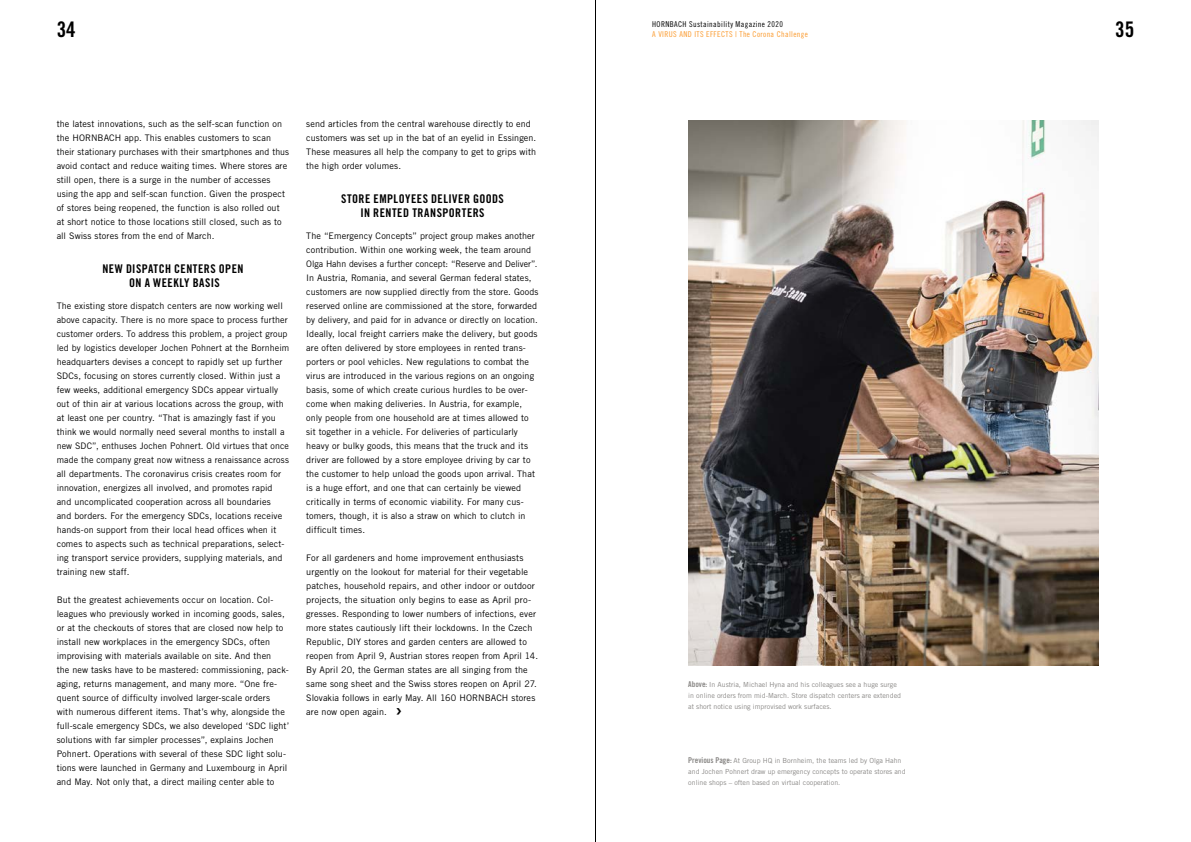
<style>
.page{position:relative;width:1191px;height:842px;background:#fff}
.page>*{position:absolute;margin:0;border:0;box-sizing:border-box;transform-origin:0 0}
.t1{font:21.5px "Trade Gothic LT Std Bd Cn 20";color:#000}
.t2{font:21.1px "Trade Gothic LT Std Bd Cn 20";color:#000}
.t3{font:12px/14px "Trade Gothic LT Std Bd Cn 20";letter-spacing:.035em;color:#000;text-align:center}
.t4{font:9px/14px "Trade Gothic LT Std";letter-spacing:.01em;color:#000}
.t5{font:8px "Trade Gothic LT Std Cn 18";letter-spacing:.05em;color:#fb9a2d}
.t6{font:8px "Trade Gothic LT Std Cn 18";letter-spacing:.05em;color:#000}
.t7{font:7px/11px "Trade Gothic LT Std";color:#898785}
.s1{font-family:"Trade Gothic LT Std Bd Cn 20";font-size:8px}
</style>
<div class="page">
<img style="left:688px;top:121px;width:410px;height:545px">
<hr style="left:595px;top:0;width:1px;height:842px;background:#000">
<h1 class="t1" style="left:57px;top:16px;width:21px">34</h1>
<h1 class="t1" style="left:1115px;top:16px;width:21px">35</h1>
<p class="t6" style="left:652px;top:19px;width:132px">HORNBACH Sustainability Magazine 2020</p>
<p class="t5" style="left:652px;top:29px;width:157px">A VIRUS AND ITS EFFECTS | The Corona Challenge</p>
<p class="t4" style="left:57px;top:117px;width:234px">the latest innovations, such as the self-scan function on the HORNBACH app. This enables customers to scan their stationary purchases with their smartphones and thus avoid contact and reduce waiting times. Where stores are still open, there is a surge in the number of accesses using the app and self-scan function. Given the prospect of stores being reopened, the function is also rolled out at short notice to those locations still closed, such as to all Swiss stores from the end of March.</p>
<h3 class="t3" style="left:102px;top:261px;width:142px">NEW DISPATCH CENTERS OPEN<br>ON A WEEKLY BASIS</h3>
<p class="t4" style="left:57px;top:299px;width:234px">The existing store dispatch centers are now working well above capacity. There is no more space to process further customer orders. To address this problem, a project group led by logistics developer Jochen Pohnert at the Bornheim headquarters devises a concept to rapidly set up further SDCs, focusing on stores currently closed. Within just a few weeks, additional emergency SDCs appear virtually out of thin air at various locations across the group, with at least one per country. “That is amazingly fast if you think we would normally need several months to install a new SDC”, enthuses Jochen Pohnert. Old virtues that once made the company great now witness a renaissance across all departments. The coronavirus crisis creates room for innovation, energizes all involved, and promotes rapid and uncomplicated cooperation across all boundaries<br>and borders. For the emergency SDCs, locations receive hands-on support from their local head offices when it comes to aspects such as technical preparations, select&shy;ing transport service providers, supplying materials, and training new staff.</p>
<p class="t4" style="left:57px;top:593px;width:234px">But the greatest achievements occur on location. Col&shy;leagues who previously worked in incoming goods, sales, or at the checkouts of stores that are closed now help to install new workplaces in the emergency SDCs, often improvising with materials available on site. And then<br>the new tasks have to be mastered: commissioning, pack&shy;aging, returns management, and many more. “One fre&shy;quent source of difficulty involved larger-scale orders<br>with numerous different items. That’s why, alongside the full-scale emergency SDCs, we also developed ‘SDC light’ solutions with far simpler processes”, explains Jochen Pohnert. Operations with several of these SDC light solu&shy;tions were launched in Germany and Luxembourg in April and May. Not only that, a direct mailing center able to</p>
<p class="t4" style="left:306px;top:117px;width:231px">send articles from the central warehouse directly to end customers was set up in the bat of an eyelid in Essingen.<br>These measures all help the company to get to grips with the high order volumes.</p>
<h3 class="t3" style="left:341px;top:191px;width:164px">STORE EMPLOYEES DELIVER GOODS<br>IN RENTED TRANSPORTERS</h3>
<p class="t4" style="left:306px;top:229px;width:234px">The “Emergency Concepts” project group makes another contribution. Within one working week, the team around Olga Hahn devises a further concept: “Reserve and Deliver”.<br>In Austria, Romania, and several German federal states, customers are now supplied directly from the store. Goods reserved online are commissioned at the store, forwarded by delivery, and paid for in advance or directly on location.<br>Ideally, local freight carriers make the delivery, but goods are often delivered by store employees in rented trans&shy;porters or pool vehicles. New regulations to combat the virus are introduced in the various regions on an ongoing basis, some of which create curious hurdles to be over&shy;come when making deliveries. In Austria, for example, only people from one household are at times allowed to sit together in a vehicle. For deliveries of particularly heavy or bulky goods, this means that the truck and its driver are followed by a store employee driving by car to the customer to help unload the goods upon arrival. That is a huge effort, and one that can certainly be viewed critically in terms of economic viability. For many cus&shy;tomers, though, it is also a straw on which to clutch in difficult times.</p>
<p class="t4" style="left:306px;top:551px;width:233px">For all gardeners and home improvement enthusiasts urgently on the lookout for material for their vegetable patches, household repairs, and other indoor or outdoor projects, the situation only begins to ease as April pro&shy;gresses. Responding to lower numbers of infections, ever more states cautiously lift their lockdowns. In the Czech Republic, DIY stores and garden centers are allowed to reopen from April 9, Austrian stores reopen from April 14.<br>By April 20, the German states are all singing from the same song sheet and the Swiss stores reopen on April 27.<br>Slovakia follows in early May. All 160 HORNBACH stores are now open again.</p>
<h2 class="t2" style="left:395px;top:697px;width:9px">›</h2>
<p class="t7" style="left:688px;top:679px;width:214px"><span class="s1">Above:</span> In Austria, Michael Hyna and his colleagues see a huge surge in online orders from mid-March. Store dispatch centers are extended at short notice using improvised work surfaces.</p>
<p class="t7" style="left:688px;top:755px;width:219px"><span class="s1">Previous Page:</span> At Group HQ in Bornheim, the teams led by Olga Hahn and Jochen Pohnert draw up emergency concepts to operate stores and online shops – often based on virtual cooperation.</p>
</div>
